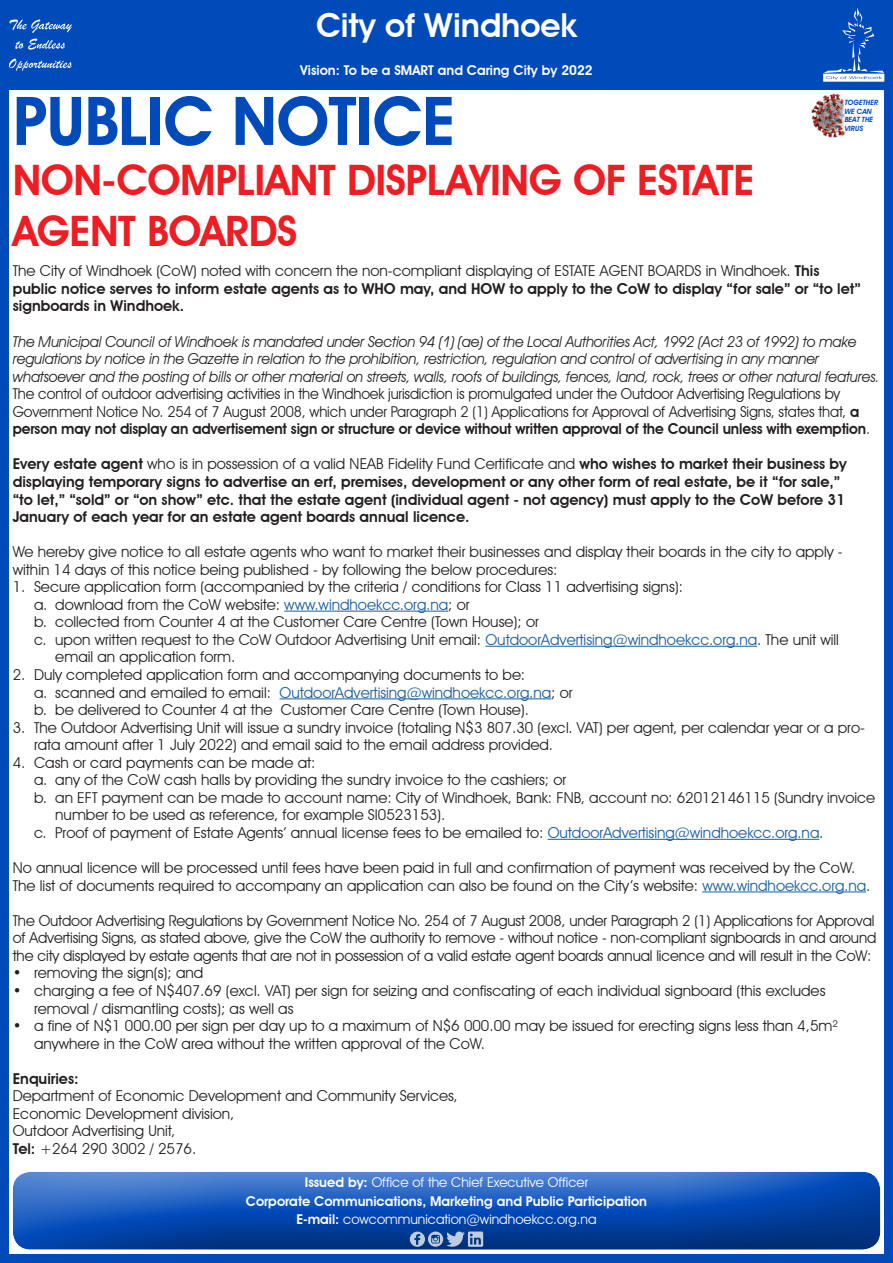
<style>
.page{position:relative;width:893px;height:1263px;background:#fff}
.page>*{position:absolute;margin:0;border:0;box-sizing:border-box;transform-origin:0 0}
.t1{font:600 67.5px "Avant Garde IT Cby BT";letter-spacing:-.01em;color:#004aba}
.t2{font:600 42px/50.4px "Avant Garde IT Cby BT";letter-spacing:-.01em;color:#ee1d23}
.t3{font:600 33px "Avant Garde IT Cby BT";color:#fff}
.t4{font:15px/17.5px "Avant Garde IT Cby BT";color:#231f20}
.t5{font:italic 15px/17.5px "Avant Garde IT Cby BT";letter-spacing:-.01em;color:#231f20;scale:.96 1}
.t6{font:600 15px/17.5px "Avant Garde IT Cby BT";color:#231f20}
.t7{font:15px "Avant Garde IT Cby BT";color:#175d9e}
.t8{font:600 13.5px "Avant Garde IT Cby BT";color:#fff}
.t9{font:13.5px "Avant Garde IT Cby BT";color:#fff}
.t10{font:italic 600 7.2px "Avant Garde IT Cby BT";color:#004aba}
.s1{font-weight:400}
.s2{font-style:normal}
.s3{font-weight:600;font-style:normal}
.s4{color:#175d9e}
.s5{color:#231f20}
.s6{font-weight:600}
</style>
<div class="page">
<div style="left:0;top:0;width:893px;height:90px;background:#004aba"></div>
<div style="left:0;top:0;width:9px;height:1263px;background:#004aba"></div>
<div style="left:884px;top:0;width:9px;height:1263px;background:#004aba"></div>
<div style="left:0;top:1254px;width:893px;height:9px;background:#004aba"></div>
<svg style="left:823px;top:8px;width:61px;height:74px"></svg>
<svg style="left:9px;top:19px;width:63px;height:14px"></svg>
<svg style="left:15px;top:39px;width:50px;height:11px"></svg>
<svg style="left:9px;top:59px;width:63px;height:12px"></svg>
<hr style="left:284px;top:611px;width:164px;height:1px;background:#175d9e">
<hr style="left:485px;top:646px;width:272px;height:1px;background:#175d9e">
<hr style="left:280px;top:698px;width:271px;height:1px;background:#175d9e">
<hr style="left:548px;top:839px;width:271px;height:1px;background:#175d9e">
<hr style="left:702px;top:891px;width:164px;height:1px;background:#175d9e">
<div style="left:12px;top:1169px;width:869px;height:81px;background:#231f20;opacity:.75"></div>
<svg style="left:410px;top:1231px;width:73px;height:16px"></svg>
<img style="left:812px;top:94px;width:32px;height:43px">
<svg style="left:841px;top:96px;width:7px;height:39px"></svg>
<svg style="left:844px;top:99px;width:8px;height:35px"></svg>
<p class="t3" style="left:316px;top:5px;width:262px">City of Windhoek</p>
<p class="t8" style="left:300px;top:62px;width:294px">Vision: To be a SMART and Caring City by 2022</p>
<p class="t1" style="left:13px;top:80px;width:444px">PUBLIC NOTICE</p>
<p class="t2" style="left:13px;top:155px;width:743px">NON-COMPLIANT DISPLAYING OF ESTATE<br>AGENT BOARDS</p>
<p class="t6" style="left:13px;top:262px;width:849px"><span class="s1">The City of Windhoek (CoW) noted with concern the non-compliant displaying of ESTATE AGENT BOARDS in Windhoek.</span> This public notice serves to inform estate agents as to WHO may, and HOW to apply to the CoW to display “for sale” or “to let” signboards in Windhoek.</p>
<p class="t5" style="left:13px;top:332px;width:904px">The Municipal Council of Windhoek is mandated under Section 94 (1) (ae) of the Local Authorities Act, 1992 (Act 23 of 1992) to make regulations by notice in the Gazette in relation to the prohibition, restriction, regulation and control of advertising in any manner whatsoever and the posting of bills or other material on streets, walls, roofs of buildings, fences, land, rock, trees or other natural features.<br><span class="s2">The control of outdoor advertising activities in the Windhoek jurisdiction is promulgated under the Outdoor Advertising Regulations by Government Notice No. 254 of 7 August 2008, which under Paragraph 2 (1) Applications for Approval of Advertising Signs, states that,</span> <span class="s3">a person may not display an advertisement sign or structure or device without written approval of the Council unless with exemption</span><span class="s2">.</span></p>
<p class="t6" style="left:13px;top:455px;width:836px">Every estate agent <span class="s1">who is in possession of a valid NEAB Fidelity Fund Certificate and</span> who wishes to market their business by displaying temporary signs to advertise an erf, premises, development or any other form of real estate, be it “for sale,” “to let,” “sold” or “on show” etc. that the estate agent (individual agent - not agency) must apply to the CoW before 31<br>January of each year for an estate agent boards annual licence.</p>
<p class="t4" style="left:13px;top:543px;width:831px">We hereby give notice to all estate agents who want to market their businesses and display their boards in the city to apply - within 14 days of this notice being published - by following the below procedures:</p>
<p class="t4" style="left:13px;top:578px;width:672px">1. Secure application form (accompanied by the criteria / conditions for Class 11 advertising signs):</p>
<p class="t4" style="left:34px;top:596px;width:437px">a. download from the CoW website: <span class="s4">www.windhoekcc.org.na</span>; or</p>
<p class="t4" style="left:34px;top:613px;width:506px">b. collected from Counter 4 at the Customer Care Centre (Town House); or</p>
<p class="t4" style="left:55px;top:631px;width:785px;text-indent:-21px">c. upon written request to the CoW Outdoor Advertising Unit email: <span class="s4">OutdoorAdvertising@windhoekcc.org.na</span>. The unit will email an application form.</p>
<p class="t4" style="left:13px;top:666px;width:514px">2. Duly completed application form and accompanying documents to be:</p>
<p class="t7" style="left:34px;top:683px;width:540px"><span class="s5">a. scanned and emailed to email:</span> OutdoorAdvertising@windhoekcc.org.na<span class="s5">; or</span></p>
<p class="t4" style="left:34px;top:701px;width:497px">b. be delivered to Counter 4 at the Customer Care Centre (Town House).</p>
<p class="t4" style="left:34px;top:718px;width:832px;text-indent:-21px">3. The Outdoor Advertising Unit will issue a sundry invoice (totaling N$3 807.30 (excl. VAT) per agent, per calendar year or a pro&shy;rata amount after 1 July 2022) and email said to the email address provided.</p>
<p class="t4" style="left:13px;top:753px;width:304px">4. Cash or card payments can be made at:</p>
<p class="t4" style="left:34px;top:771px;width:534px">a. any of the CoW cash halls by providing the sundry invoice to the cashiers; or</p>
<p class="t4" style="left:55px;top:789px;width:822px;text-indent:-21px">b. an EFT payment can be made to account name: City of Windhoek, Bank: FNB, account no: 62012146115 (Sundry invoice number to be used as reference, for example SI0523153).</p>
<p class="t4" style="left:34px;top:824px;width:791px">c. Proof of payment of Estate Agents’ annual license fees to be emailed to: <span class="s4">OutdoorAdvertising@windhoekcc.org.na</span>.</p>
<p class="t4" style="left:13px;top:859px;width:859px">No annual licence will be processed until fees have been paid in full and confirmation of payment was received by the CoW.<br>The list of documents required to accompany an application can also be found on the City’s website: <span class="s4">www.windhoekcc.org.na</span>.</p>
<p class="t4" style="left:13px;top:911px;width:865px;text-align:justify">The Outdoor Advertising Regulations by Government Notice No. 254 of 7 August 2008, under Paragraph 2 (1) Applications for Approval of Advertising Signs, as stated above, give the CoW the authority to remove - without notice - non-compliant signboards in and around the city displayed by estate agents that are not in possession of a valid estate agent boards annual licence and will result in the CoW:</p>
<p class="t4" style="left:13px;top:964px;width:192px">• removing the sign(s); and</p>
<p class="t4" style="left:34px;top:982px;width:793px;text-indent:-21px">• charging a fee of N$407.69 (excl. VAT) per sign for seizing and confiscating of each individual signboard (this excludes removal / dismantling costs); as well as</p>
<p class="t4" style="left:34px;top:1017px;width:805px;text-indent:-21px">• a fine of N$1 000.00 per sign per day up to a maximum of N$6 000.00 may be issued for erecting signs less than 4,5m² anywhere in the CoW area without the written approval of the CoW.</p>
<p class="t6" style="left:13px;top:1069px;width:67px">Enquiries:</p>
<p class="t4" style="left:13px;top:1087px;width:447px">Department of Economic Development and Community Services,</p>
<p class="t4" style="left:13px;top:1104px;width:223px">Economic Development division,</p>
<p class="t4" style="left:13px;top:1122px;width:164px">Outdoor Advertising Unit,</p>
<p class="t4" style="left:13px;top:1140px;width:185px"><span class="s6">Tel:</span> +264 290 3002 / 2576.</p>
<p class="t9" style="left:305px;top:1174px;width:285px"><span class="s6">Issued by:</span> Office of the Chief Executive Officer</p>
<p class="t8" style="left:246px;top:1192px;width:403px">Corporate Communications, Marketing and Public Participation</p>
<p class="t9" style="left:296px;top:1211px;width:302px"><span class="s6">E-mail:</span> cowcommunication@windhoekcc.org.na</p>
<p class="t10" style="left:845px;top:98px;width:35px">TOGETHER</p>
<p class="t10" style="left:845px;top:107px;width:29px">WE CAN</p>
<p class="t10" style="left:845px;top:115px;width:30px">BEAT THE</p>
<p class="t10" style="left:845px;top:124px;width:20px">VIRUS</p>
</div>
